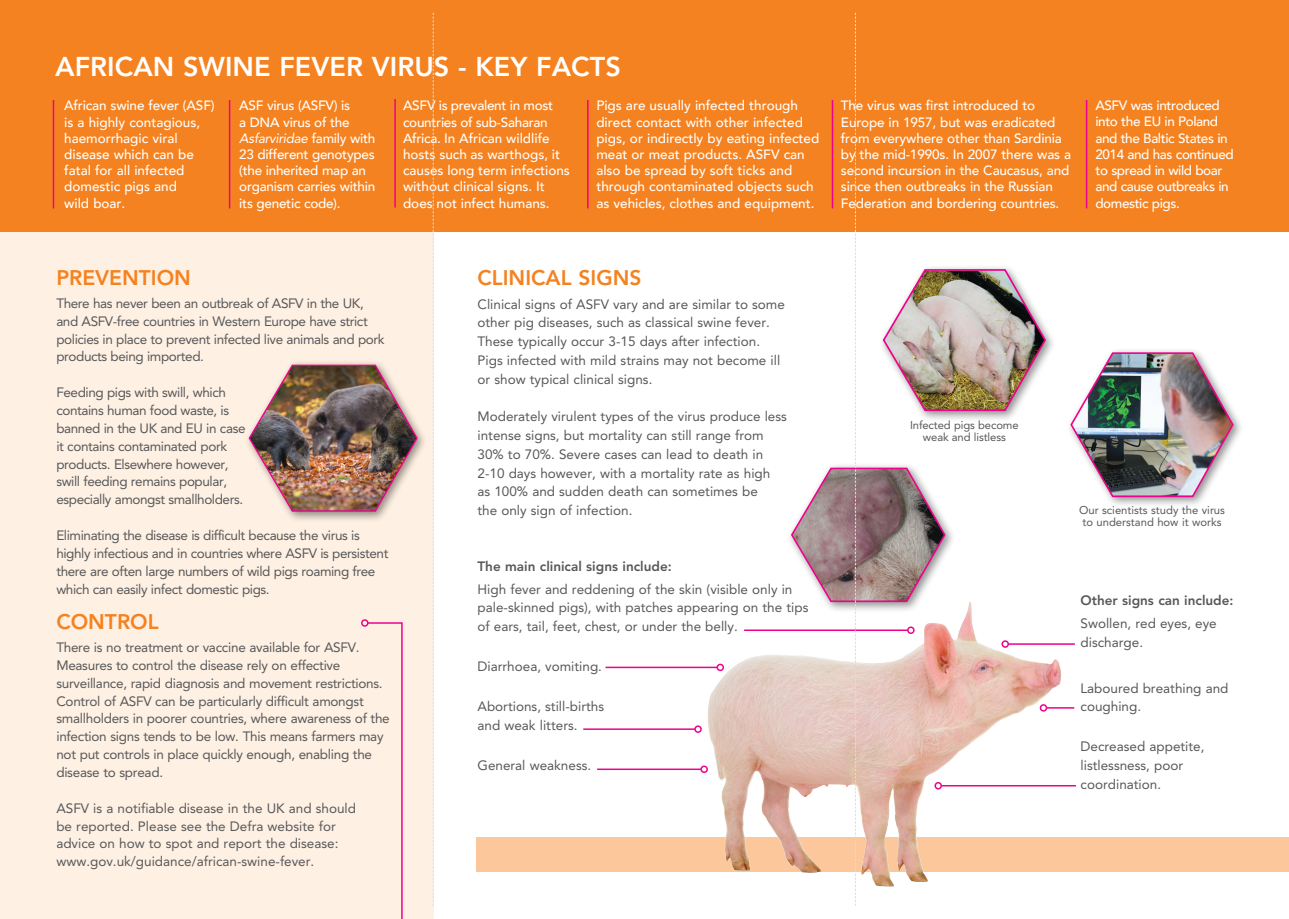
<style>
.page{position:relative;width:1289px;height:919px;background:#fff}
.page>*{position:absolute;margin:0;border:0;box-sizing:border-box;transform-origin:0 0}
.t1{font:800 27px "Avenir";color:#fff}
.t2{font:800 21px "Avenir";color:#f58220}
.t3{font:13.5px/18.8px "Avenir";color:#57585a}
.t4{font:13.5px/17.9px "Avenir";letter-spacing:-.02em;color:#57585a}
.t5{font:500 13.5px/16.2px "Avenir";letter-spacing:-.01em;color:#fff}
.t6{font:500 13.5px/16.2px "Avenir";letter-spacing:-.03em;color:#fff}
.t7{font:800 13.5px "Avenir";color:#57585a}
.t8{font:11.25px/12px "Avenir";color:#57585a;text-align:center}
.s1{font-weight:400;font-style:italic}
</style>
<div class="page">
<div style="left:476px;top:837px;width:812px;height:34px;background:#fcc89b"></div>
<hr style="left:583px;top:728px;width:112px;height:1px;background:#ed028c">
<hr style="left:597px;top:768px;width:104px;height:2px;background:#ed028c">
<div style="left:0;top:232px;width:434px;height:686px;background:#fef0e2"></div>
<div style="left:0;top:0;width:1288px;height:232px;background:#f58220"></div>
<hr style="left:394px;top:99px;width:2px;height:108px;background:#ed028c">
<hr style="left:587px;top:100px;width:1px;height:108px;background:#ed028c">
<hr style="left:229px;top:100px;width:1px;height:108px;background:#ed028c">
<hr style="left:53px;top:100px;width:1px;height:108px;background:#ed028c">
<svg style="left:433px;top:13px;width:1px;height:893px"></svg>
<div style="left:244px;top:359px;width:184px;height:164px;background:#231f20;opacity:.5"></div>
<img style="left:248px;top:363px;width:170px;height:149px">
<img style="left:664px;top:655px;width:126px;height:217px">
<div style="left:1066px;top:347px;width:177px;height:161px;background:#231f20;opacity:.5"></div>
<svg style="left:366px;top:621px;width:37px;height:297px"></svg>
<div style="left:361px;top:619px;width:7px;height:7px;border:2px solid #ed028c;border-radius:50%"></div>
<hr style="left:744px;top:629px;width:163px;height:2px;background:#ed028c">
<svg style="left:790px;top:13px;width:444px;height:893px"></svg>
<hr style="left:605px;top:666px;width:112px;height:2px;background:#ed028c">
<div style="left:716px;top:663px;width:8px;height:8px;border:2px solid #ed028c;border-radius:50%"></div>
<h1 class="t1" style="left:55px;top:50px;width:563px">AFRICAN SWIN E FEVER VIRUS - KEY FACTS</h1>
<p class="t5" style="left:64px;top:97px;width:152px">African swine fever (ASF) is a highly contagious, haemorrhagic viral disease which can be fatal for all infected domestic pigs and<br>wild boar.</p>
<p class="t5" style="left:403px;top:97px;width:168px">ASFV is prevalent in most countries of sub-Saharan<br>Africa. In African wildlife hosts such as warthogs, it causes long term infections without clinical signs. It does not infect humans.</p>
<p class="t5" style="left:596px;top:97px;width:224px">Pigs are usually infected through direct contact with other infected pigs, or indirectly by eating infected meat or meat products. ASFV can also be spread by soft ticks and through contaminated objects such as vehicles, clothes and equipment.</p>
<p class="t5" style="left:239px;top:97px;width:138px">ASF virus (ASFV) is<br>a DNA virus of the<br><span class="s1">Asfarviridae</span> family with<br>23 different genotypes (the inherited map an organism carries within its genetic code).</p>
<p class="t5" style="left:840px;top:97px;width:232px">The virus was first introduced to Europe in 1957, but was eradicated from everywhere other than Sardinia by the mid-1990s. In 2007 there was a second incursion in the Caucasus, and since then outbreaks in the Russian Federation and bordering countries.</p>
<p class="t6" style="left:1095px;top:97px;width:140px">ASFV was introduced into the EU in Poland and the Baltic States in<br>2014 and has continued to spread in wild boar and cause outbreaks in domestic pigs.</p>
<h2 class="t2" style="left:56px;top:265px;width:40px">PREVE</h2>
<h2 class="t2" style="left:122px;top:265px;width:70px">NTION</h2>
<p class="t4" style="left:56px;top:294px;width:330px">There has never been an outbreak of ASFV in the UK, and ASFV-free countries in Western Europe have strict policies in place to prevent infected live animals and pork products being imported.</p>
<p class="t4" style="left:56px;top:383px;width:191px">Feeding pigs with swill, which contains human food waste, is banned in the UK and EU in case it contains contaminated pork products. Elsewhere however, swill feeding remains popular, especially amongst smallholders.</p>
<p class="t4" style="left:56px;top:526px;width:333px">Eliminating the disease is difficult because the virus is highly infectious and in countries where ASFV is persistent there are often large numbers of wild pigs roaming free which can easily infect domestic pigs.</p>
<h2 class="t2" style="left:56px;top:609px;width:104px">CONTROL</h2>
<p class="t4" style="left:56px;top:638px;width:335px">There is no treatment or vaccine available for ASFV.<br>Measures to control the disease rely on effective surveillance, rapid diagnosis and movement restrictions.<br>Control of ASFV can be particularly difficult amongst smallholders in poorer countries, where awareness of the infection signs tends to be low. This means farmers may not put controls in place quickly enough, enabling the disease to spread.</p>
<p class="t3" style="left:56px;top:799px;width:301px;line-height:17.9px">ASFV is a notifiable disease in the UK and should be reported. Please see the Defra website for advice on how to spot and report the disease: www.gov.uk/guidance/african-swine-fever.</p>
<h2 class="t2" style="left:477px;top:265px;width:163px">CLINICAL SIGNS</h2>
<p class="t3" style="left:477px;top:294px;width:309px">Clinical signs of ASFV vary and are similar to some other pig diseases, such as classical swine fever.<br>These typically occur 3-15 days after infection.<br>Pigs infected with mild strains may not become ill or show typical clinical signs.</p>
<p class="t3" style="left:477px;top:407px;width:311px">Moderately virulent types of the virus produce less intense signs, but mortality can still range from 30% to 70%. Severe cases can lead to death in 2-10 days however, with a mortality rate as high<br>as 100% and sudden death can sometimes be<br>the only sign of infection.</p>
<p class="t7" style="left:477px;top:558px;width:196px">THE MAIN CLINICAL SIGNS INCLUDE:</p>
<p class="t3" style="left:477px;top:579px;width:332px">High fever and reddening of the skin (visible only in pale-skinned pigs), with patches appearing on the tips of ears, tail, feet, chest, or under the belly.</p>
<p class="t3" style="left:477px;top:657px;width:126px">Diarrhoea, vomiting.</p>
<p class="t3" style="left:477px;top:697px;width:128px">Abortions, still-births and weak litters.</p>
<p class="t3" style="left:477px;top:756px;width:115px">General weakness.</p>
<p class="t8" style="left:910px;top:418px;width:110px">Infected pigs become weak and listless</p>
<p class="t8" style="left:1078px;top:503px;width:147px">Our scientists study the virus to understand how it works</p>
<p class="t7" style="left:1080px;top:592px;width:154px">OTHER SIGNS CAN INCLUDE:</p>
<p class="t3" style="left:1080px;top:613px;width:138px">Swollen, red eyes, eye discharge.</p>
<p class="t3" style="left:1080px;top:678px;width:149px">Laboured breathing and coughing.</p>
<p class="t3" style="left:1080px;top:737px;width:125px">Decreased appetite, listlessness, poor coordination.</p>
</div>
